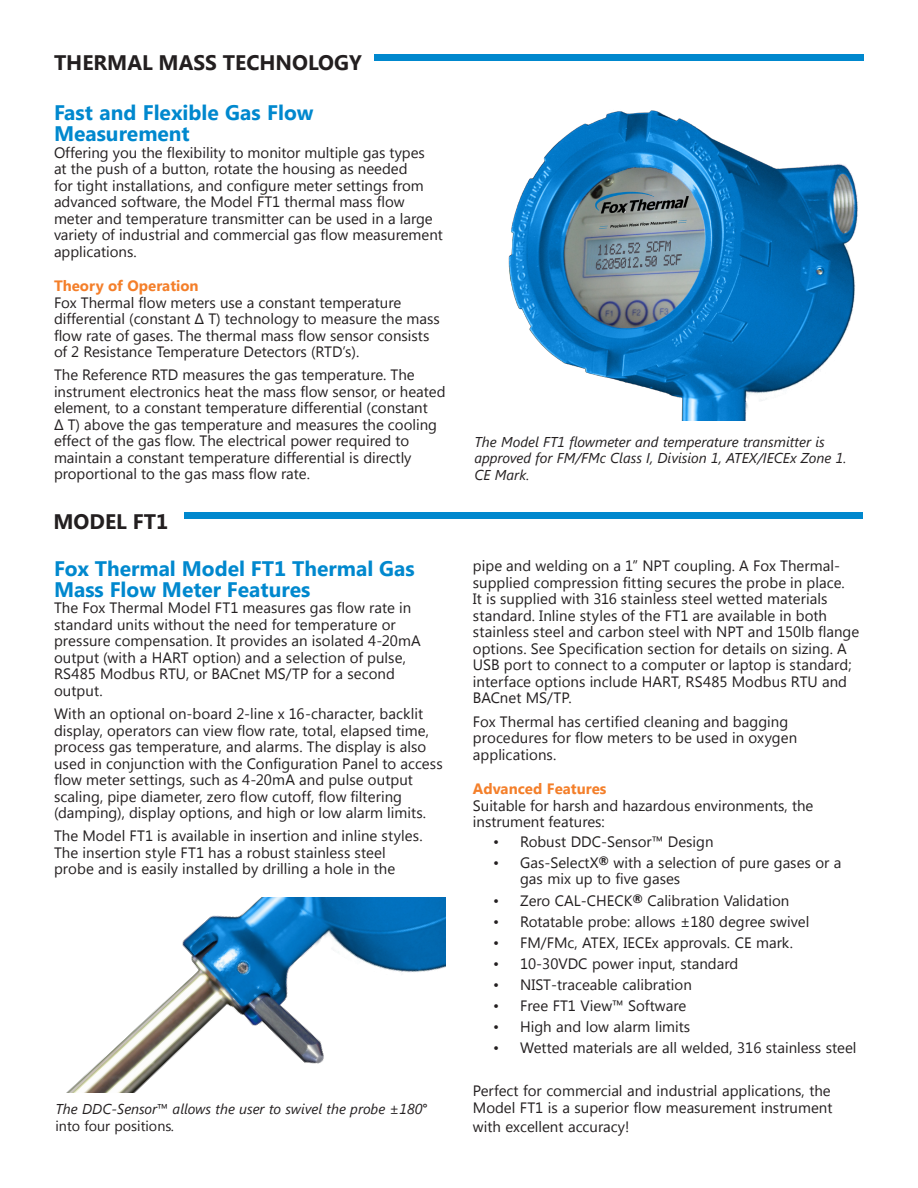
<style>
.page{position:relative;width:918px;height:1188px;background:#fff}
.page>*{position:absolute;margin:0;border:0;box-sizing:border-box;transform-origin:0 0}
.Section_Heads{font:700 21px/21px "Segoe UI";color:#0088ce}
.t1{font:700 21px "Segoe UI";color:#231f20}
.bullets{font:15px/16.5px "Segoe UI";color:#231f20}
.Section_Heads-2{font:700 15px "Segoe UI";color:#f47f2a}
.t2{font:italic 14.25px/16.5px "Segoe UI";color:#231f20}
.s1{font-style:normal}
</style>
<div class="page">
<div style="left:375px;top:54px;width:489px;height:7px;background:#0088ce"></div>
<img style="left:66px;top:897px;width:380px;height:196px">
<img style="left:508px;top:110px;width:350px;height:310px">
<div style="left:184px;top:513px;width:678px;height:6px;background:#0088ce"></div>
<p class="t1" style="left:54px;top:47px;width:309px">THERMAL MASS TECHNOLOGY</p>
<p class="Section_Heads" style="left:54px;top:101px;width:261px">Fast and Flexible Gas Flow<br>Measurement</p>
<p class="bullets" style="left:54px;top:143px;width:390px">Offering you the flexibility to monitor multiple gas types<br>at the push of a button, rotate the housing as needed<br>for tight installations, and configure meter settings from advanced software, the Model FT1 thermal mass flow meter and temperature transmitter can be used in a large variety of industrial and commercial gas flow measurement applications.</p>
<p class="Section_Heads-2" style="left:54px;top:275px;width:146px">Theory of Operation</p>
<p class="bullets" style="left:54px;top:293px;width:387px">Fox Thermal flow meters use a constant temperature differential (constant Δ T) technology to measure the mass flow rate of gases. The thermal mass flow sensor consists of 2 Resistance Temperature Detectors (RTD’s).</p>
<p class="bullets" style="left:54px;top:366px;width:393px">The Reference RTD measures the gas temperature. The instrument electronics heat the mass flow sensor, or heated element, to a constant temperature differential (constant<br>Δ T) above the gas temperature and measures the cooling effect of the gas flow. The electrical power required to maintain a constant temperature differential is directly proportional to the gas mass flow rate.</p>
<p class="t1" style="left:54px;top:506px;width:116px">MODEL FT1</p>
<p class="Section_Heads" style="left:54px;top:557px;width:362px">Fox Thermal Model FT1 Thermal Gas<br>Mass Flow Meter Features</p>
<p class="bullets" style="left:54px;top:599px;width:368px">The Fox Thermal Model FT1 measures gas flow rate in standard units without the need for temperature or pressure compensation. It provides an isolated 4-20mA output (with a HART option) and a selection of pulse, RS485 Modbus RTU, or BACnet MS/TP for a second output.</p>
<p class="bullets" style="left:54px;top:705px;width:390px">With an optional on-board 2-line x 16-character, backlit display, operators can view flow rate, total, elapsed time, process gas temperature, and alarms. The display is also used in conjunction with the Configuration Panel to access flow meter settings, such as 4-20mA and pulse output scaling, pipe diameter, zero flow cutoff, flow filtering (damping), display options, and high or low alarm limits.</p>
<p class="bullets" style="left:54px;top:827px;width:370px">The Model FT1 is available in insertion and inline styles.<br>The insertion style FT1 has a robust stainless steel probe and is easily installed by drilling a hole in the</p>
<p class="t2" style="left:56px;top:1100px;width:374px">The DDC-Sensor<span class="s1">™</span> allows the user to swivel the probe <span class="s1">±</span>180<span class="s1">° into four positions</span>.</p>
<p class="t2" style="left:474px;top:433px;width:374px">The Model FT1 flowmeter and temperature transmitter is approved for FM/FMc Class I, Division 1, ATEX/IECEx Zone 1.<br>CE Mark.</p>
<p class="bullets" style="left:473px;top:557px;width:388px">pipe and welding on a 1” NPT coupling. A Fox Thermal&shy;supplied compression fitting secures the probe in place.<br>It is supplied with 316 stainless steel wetted materials standard. Inline styles of the FT1 are available in both stainless steel and carbon steel with NPT and 150lb flange options. See Specification section for details on sizing. A USB port to connect to a computer or laptop is standard; interface options include HART, RS485 Modbus RTU and BACnet MS/TP.</p>
<p class="bullets" style="left:473px;top:712px;width:326px">Fox Thermal has certified cleaning and bagging procedures for flow meters to be used in oxygen applications.</p>
<p class="Section_Heads-2" style="left:473px;top:778px;width:135px">Advanced Features</p>
<p class="bullets" style="left:473px;top:796px;width:342px">Suitable for harsh and hazardous environments, the instrument features:</p>
<p class="bullets" style="left:493px;top:833px;width:222px">• Robust DDC-Sensor™ Design</p>
<p class="bullets" style="left:520px;top:854px;width:323px;text-indent:-27px">• Gas-SelectX<sup>®</sup> with a selection of pure gases or a gas mix up to five gases</p>
<p class="bullets" style="left:493px;top:891px;width:298px">• Zero CAL-CHECK<sup>®</sup> Calibration Validation</p>
<p class="bullets" style="left:493px;top:912px;width:318px">• Rotatable probe: allows ±180 degree swivel</p>
<p class="bullets" style="left:493px;top:933px;width:302px">• FM/FMc, ATEX, IECEx approvals. CE mark.</p>
<p class="bullets" style="left:493px;top:954px;width:247px">• 10-30VDC power input, standard</p>
<p class="bullets" style="left:493px;top:975px;width:200px">• NIST-traceable calibration</p>
<p class="bullets" style="left:493px;top:996px;width:195px">• Free FT1 View™ Software</p>
<p class="bullets" style="left:493px;top:1017px;width:199px">• High and low alarm limits</p>
<p class="bullets" style="left:493px;top:1039px;width:365px">• Wetted materials are all welded, 316 stainless steel</p>
<p class="bullets" style="left:473px;top:1082px;width:361px">Perfect for commercial and industrial applications, the<br>Model FT1 is a superior flow measurement instrument</p>
<p class="bullets" style="left:473px;top:1118px;width:158px">with excellent accuracy!</p>
</div>
